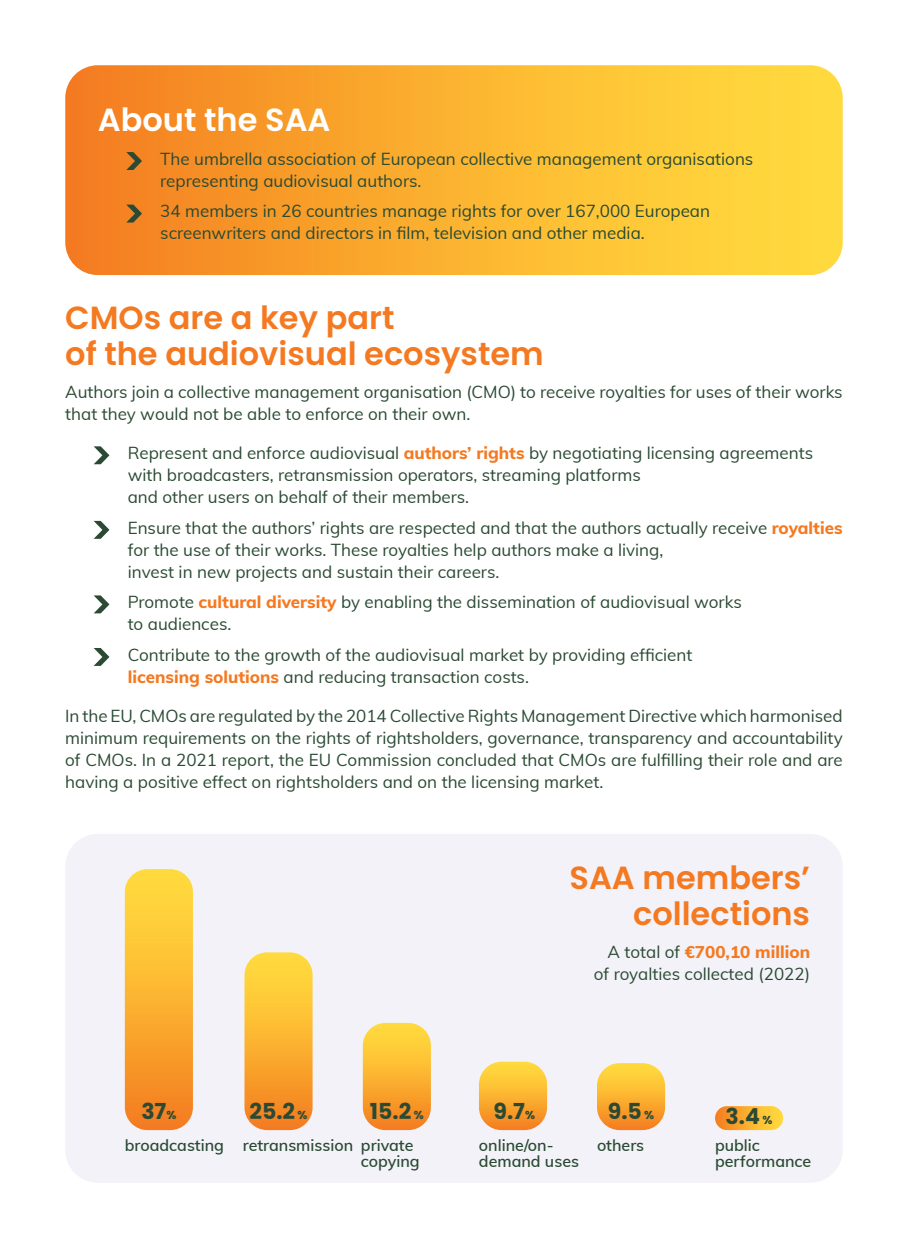
<style>
.page{position:relative;width:908px;height:1248px;background:#fff}
.page>*{position:absolute;margin:0;border:0;box-sizing:border-box;transform-origin:0 0}
.t1{font:600 32px/36px "Poppins";color:#f47921}
.t2{font:600 32px "Poppins";color:#fff}
.t3{font:700 22px "Poppins";color:#2c4934}
.Bulletpoints{font:17px/22px "Muli";color:#2a4a33}
.Body{font:17px/22px "Muli";color:#2a4a33}
.t4{font:600 16px/16px "Muli";color:#2a4a33}
.s1{font-weight:800;color:#f47921}
.s2{font-size:11.6px}
</style>
<div class="page">
<div style="left:65px;top:833px;width:777px;height:349px;background:#f3f2f8;border-radius:33px"></div>
<svg style="left:125px;top:869px;width:68px;height:260px;background:#fab234"></svg>
<svg style="left:244px;top:952px;width:68px;height:177px;background:#fab338"></svg>
<svg style="left:362px;top:1022px;width:68px;height:107px;background:#fab53e"></svg>
<svg style="left:479px;top:1061px;width:68px;height:68px;background:#fab743"></svg>
<svg style="left:597px;top:1063px;width:67px;height:66px;background:#fab741"></svg>
<div style="left:714px;top:1105px;width:68px;height:24px;background:linear-gradient(to right,#f48329,#ffdb3b);border-radius:12px"></div>
<svg style="left:65px;top:65px;width:777px;height:210px;background:#fab031"></svg>
<svg style="left:94px;top:446px;width:15px;height:18px"></svg>
<svg style="left:94px;top:521px;width:15px;height:18px"></svg>
<svg style="left:94px;top:595px;width:15px;height:18px"></svg>
<svg style="left:94px;top:648px;width:15px;height:18px"></svg>
<svg style="left:126px;top:152px;width:16px;height:18px"></svg>
<svg style="left:126px;top:204px;width:16px;height:18px"></svg>
<h3 class="t2" style="left:98px;top:102px;width:234px">About the SAA</h3>
<p class="Bulletpoints" style="left:160px;top:147px;width:594px">The umbrella association of European collective management organisations representing audiovisual authors.</p>
<p class="Bulletpoints" style="left:160px;top:199px;width:551px">34 members in 26 countries manage rights for over 167,000 European screenwriters and directors in film, television and other media.</p>
<h3 class="t1" style="left:65px;top:299px;width:480px">CMOs are a key part<br>of the audiovisual ecosystem</h3>
<p class="Body" style="left:65px;top:380px;width:778px">Authors join a collective management organisation (CMO) to receive royalties for uses of their works that they would not be able to enforce on their own.</p>
<p class="Bulletpoints" style="left:128px;top:441px;width:686px">Represent and enforce audiovisual <span class="s1">authors’ rights</span> by negotiating licensing agreements with broadcasters, retransmission operators, streaming platforms<br>and other users on behalf of their members.</p>
<p class="Bulletpoints" style="left:128px;top:515px;width:716px">Ensure that the authors’ rights are respected and that the authors actually receive <span class="s1">royalties </span>for the use of their works. These royalties help authors make a living,<br>invest in new projects and sustain their careers.</p>
<p class="Bulletpoints" style="left:128px;top:590px;width:615px">Promote <span class="s1">cultural diversity</span> by enabling the dissemination of audiovisual works to audiences.</p>
<p class="Bulletpoints" style="left:128px;top:642px;width:566px">Contribute to the growth of the audiovisual market by providing efficient <span class="s1">licensing solutions</span> and reducing transaction costs.</p>
<p class="Body" style="left:65px;top:703px;width:778px;text-align:justify">In the EU, CMOs are regulated by the 2014 Collective Rights Management Directive which harmonised minimum requirements on the rights of rightsholders, governance, transparency and accountability of CMOs. In a 2021 report, the EU Commission concluded that CMOs are fulfilling their role and are having a positive effect on rightsholders and on the licensing market.</p>
<h3 class="t1" style="left:569px;top:859px;width:242px;text-align:right">SAA members’ collections</h3>
<p class="Body" style="left:593px;top:940px;width:218px;text-align:right">A total of <span class="s1">€700,10 million </span>of royalties collected (2022)</p>
<p class="t3" style="left:141px;top:1098px;width:37px">37<span class="s2">%</span></p>
<p class="t3" style="left:249px;top:1098px;width:60px">25.2 <span class="s2">%</span></p>
<p class="t3" style="left:370px;top:1098px;width:55px">15.2 <span class="s2">%</span></p>
<p class="t3" style="left:493px;top:1098px;width:43px">9.7<span class="s2">%</span></p>
<p class="t3" style="left:607px;top:1098px;width:48px">9.5 <span class="s2">%</span></p>
<p class="t3" style="left:725px;top:1103px;width:48px">3.4 <span class="s2">%</span></p>
<p class="t4" style="left:125px;top:1136px;width:101px">broadcasting</p>
<p class="t4" style="left:243px;top:1136px;width:112px">retransmission</p>
<p class="t4" style="left:361px;top:1136px;width:60px">private copying</p>
<p class="t4" style="left:478px;top:1136px;width:101px">online/on&shy;demand uses</p>
<p class="t4" style="left:596px;top:1136px;width:49px">others</p>
<p class="t4" style="left:714px;top:1136px;width:98px">public performance</p>
</div>
